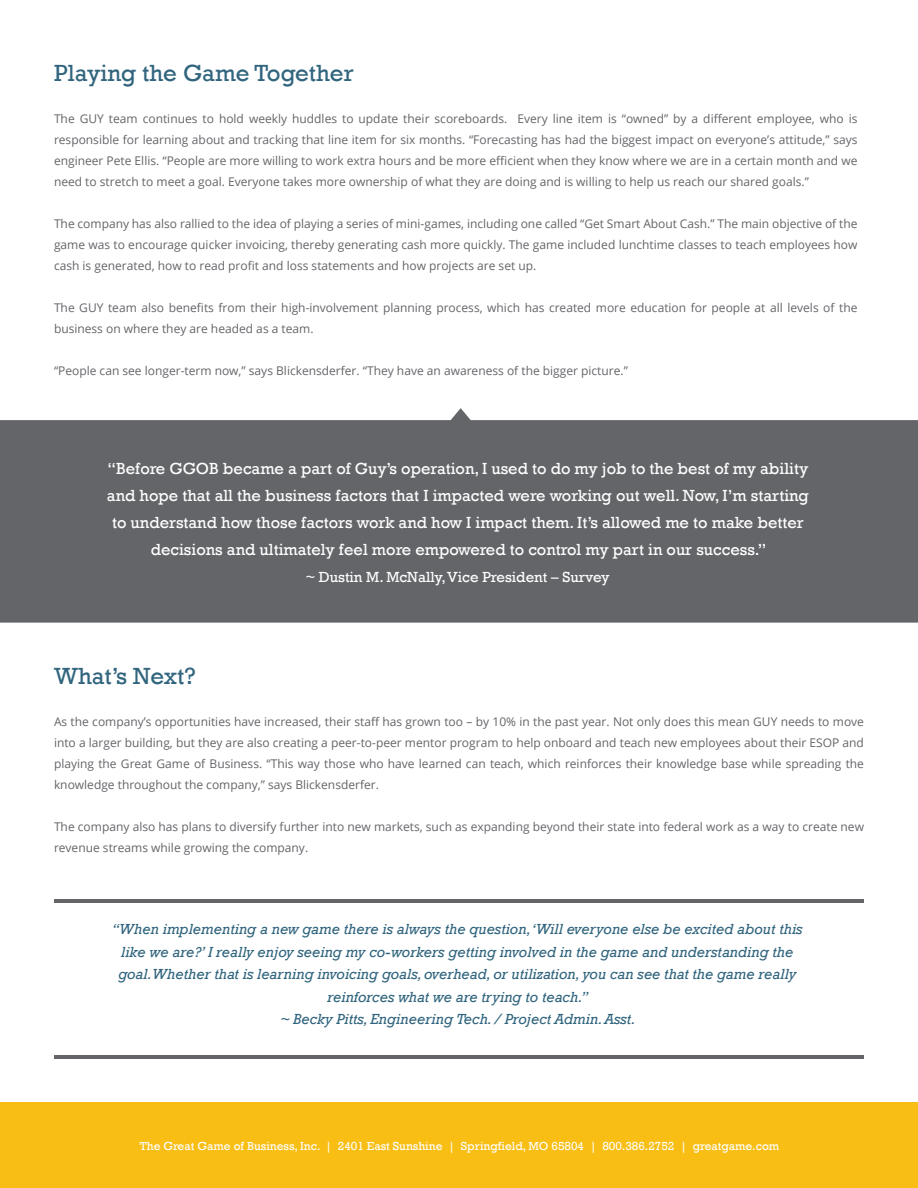
<style>
.page{position:relative;width:918px;height:1188px;background:#fff}
.page>*{position:absolute;margin:0;border:0;box-sizing:border-box;transform-origin:0 0}
.t1{font:24px "Rockwell";color:#31657e}
.t2{font:16.5px/27px "Rockwell";color:#fff;text-align:center}
.t3{font:italic 15px/22.5px "Rockwell";color:#31657e;text-align:center}
.t4{font:15px "Rockwell";color:#fff}
.t5{font:12px/21px "Open Sans";color:#646569;text-align:justify}
.t6{font:12px "Rockwell";color:#fff}
</style>
<div class="page">
<div style="left:0;top:1103px;width:918px;height:85px;background:#f8be14"></div>
<hr style="left:54px;top:899px;width:810px;height:4px;background:#646569">
<hr style="left:54px;top:1055px;width:810px;height:3px;background:#646569">
<div style="left:0;top:408px;width:918px;height:215px;background:#646569"></div>
<h1 class="t1" style="left:54px;top:59px;width:301px">Playing the Game Together</h1>
<p class="t5" style="left:54px;top:108px;width:805px">The GUY team continues to hold weekly huddles to update their scoreboards. Every line item is “owned” by a different employee, who is responsible for learning about and tracking that line item for six months. “Forecasting has had the biggest impact on everyone’s attitude,” says engineer Pete Ellis. “People are more willing to work extra hours and be more efficient when they know where we are in a certain month and we need to stretch to meet a goal. Everyone takes more ownership of what they are doing and is willing to help us reach our shared goals.”</p>
<p class="t5" style="left:54px;top:213px;width:805px">The company has also rallied to the idea of playing a series of mini-games, including one called “Get Smart About Cash.” The main objective of the game was to encourage quicker invoicing, thereby generating cash more quickly. The game included lunchtime classes to teach employees how cash is generated, how to read profit and loss statements and how projects are set up.</p>
<p class="t5" style="left:54px;top:297px;width:805px">The GUY team also benefits from their high-involvement planning process, which has created more education for people at all levels of the business on where they are headed as a team.</p>
<p class="t5" style="left:54px;top:360px;width:575px">“People can see longer-term now,” says Blickensderfer. “They have an awareness of the bigger picture.”</p>
<p class="t2" style="left:107px;top:455px;width:704px">“Before GGOB became a part of Guy’s operation, I used to do my job to the best of my ability and hope that all the business factors that I impacted were working out well. Now, I’m starting to understand how those factors work and how I impact them. It’s allowed me to make better decisions and ultimately feel more empowered to control my part in our success.”</p>
<p class="t4" style="left:306px;top:569px;width:305px">~ Dustin M. McNally, Vice President – Survey</p>
<h1 class="t1" style="left:54px;top:662px;width:143px">What’s Next?</h1>
<p class="t5" style="left:54px;top:711px;width:812px">As the company’s opportunities have increased, their staff has grown too – by 10% in the past year. Not only does this mean GUY needs to move into a larger building, but they are also creating a peer-to-peer mentor program to help onboard and teach new employees about their ESOP and playing the Great Game of Business. “This way those who have learned can teach, which reinforces their knowledge base while spreading the knowledge throughout the company,” says Blickensderfer.</p>
<p class="t5" style="left:54px;top:816px;width:812px">The company also has plans to diversify further into new markets, such as expanding beyond their state into federal work as a way to create new revenue streams while growing the company.</p>
<p class="t3" style="left:112px;top:918px;width:692px">“When implementing a new game there is always the question, ‘Will everyone else be excited about this like we are?’ I really enjoy seeing my co-workers getting involved in the game and understanding the goal.Whether that is learning invoicing goals, overhead, or utilization, you can see that the game really reinforces what we are trying to teach.”<br>~ Becky Pitts, Engineering Tech. / Project Admin. Asst.</p>
<p class="t6" style="left:140px;top:1139px;width:641px">The Great Game of Business, Inc. | 2401 East Sunshine | Springfield, MO 65804 | 800.386.2752 | greatgame.com</p>
</div>
